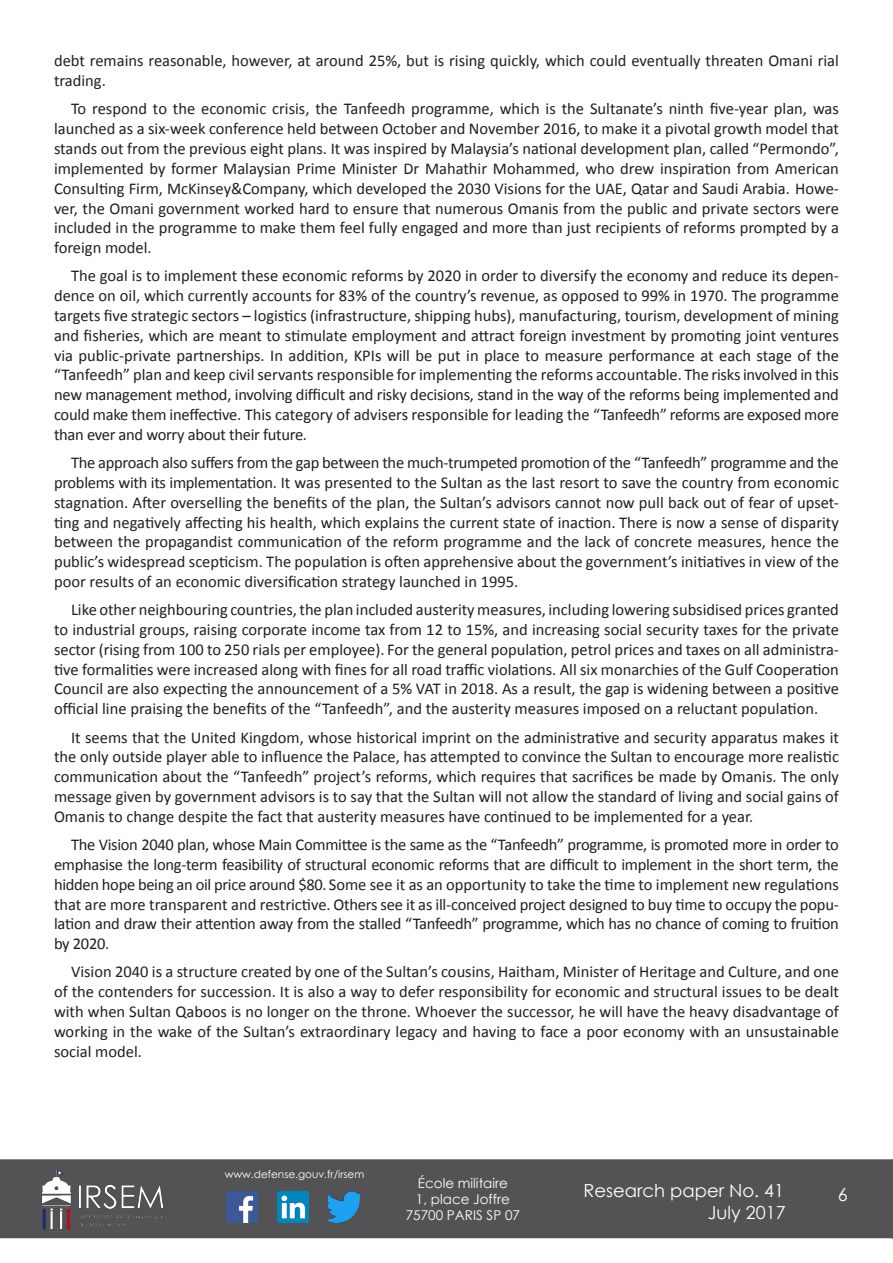
<style>
.page{position:relative;width:893px;height:1263px;background:#fff}
.page>*{position:absolute;margin:0;border:0;box-sizing:border-box;transform-origin:0 0}
.t1{font:18px/21.6px "Century Gothic";color:#fff;text-align:right}
.Texte_courant{font:16.5px/19.8px "Calibri";color:#231f20;text-align:justify}
.t2{font:13.5px/16.2px "Century Gothic";color:#fff;text-align:center}
.t3{font:10.5px "Century Gothic";color:#fff}
</style>
<div class="page">
<div style="left:0;top:1159px;width:893px;height:79px;background:#535355;border:2px solid #535355"></div>
<img style="left:38px;top:1161px;width:127px;height:75px">
<img style="left:226px;top:1191px;width:32px;height:32px">
<img style="left:277px;top:1191px;width:32px;height:32px">
<img style="left:328px;top:1191px;width:32px;height:32px">
<svg style="left:891px;top:1159px;width:2px;height:79px"></svg>
<p class="Texte_courant" style="left:54px;top:51px;width:786px">debt remains reasonable, however, at around 25%, but is rising quickly, which could eventually threaten Omani rial trading.</p>
<p class="Texte_courant" style="left:54px;top:99px;width:786px;text-indent:17px">To respond to the economic crisis, the Tanfeedh programme, which is the Sultanate’s ninth five-year plan, was launched as a six-week conference held between October and November 2016, to make it a pivotal growth model that stands out from the previous eight plans. It was inspired by Malaysia’s national development plan, called “Permondo”, implemented by former Malaysian Prime Minister Dr Mahathir Mohammed, who drew inspiration from American Consulting Firm, McKinsey&amp;Company, which developed the 2030 Visions for the UAE, Qatar and Saudi Arabia. Howe&shy;ver, the Omani government worked hard to ensure that numerous Omanis from the public and private sectors were included in the programme to make them feel fully engaged and more than just recipients of reforms prompted by a foreign model.</p>
<p class="Texte_courant" style="left:54px;top:266px;width:786px;text-indent:17px">The goal is to implement these economic reforms by 2020 in order to diversify the economy and reduce its depen&shy;dence on oil, which currently accounts for 83% of the country’s revenue, as opposed to 99% in 1970. The programme targets five strategic sectors – logistics (infrastructure, shipping hubs), manufacturing, tourism, development of mining and fisheries, which are meant to stimulate employment and attract foreign investment by promoting joint ventures via public-private partnerships. In addition, KPIs will be put in place to measure performance at each stage of the “Tanfeedh” plan and keep civil servants responsible for implementing the reforms accountable. The risks involved in this new management method, involving difficult and risky decisions, stand in the way of the reforms being implemented and could make them ineffective. This category of advisers responsible for leading the “Tanfeedh” reforms are exposed more than ever and worry about their future.</p>
<p class="Texte_courant" style="left:54px;top:453px;width:786px;text-indent:17px">The approach also suffers from the gap between the much-trumpeted promotion of the “Tanfeedh” programme and the problems with its implementation. It was presented to the Sultan as the last resort to save the country from economic stagnation. After overselling the benefits of the plan, the Sultan’s advisors cannot now pull back out of fear of upset&shy;ting and negatively affecting his health, which explains the current state of inaction. There is now a sense of disparity between the propagandist communication of the reform programme and the lack of concrete measures, hence the public’s widespread scepticism. The population is often apprehensive about the government’s initiatives in view of the poor results of an economic diversification strategy launched in 1995.</p>
<p class="Texte_courant" style="left:54px;top:600px;width:786px;text-indent:17px">Like other neighbouring countries, the plan included austerity measures, including lowering subsidised prices granted to industrial groups, raising corporate income tax from 12 to 15%, and increasing social security taxes for the private sector (rising from 100 to 250 rials per employee). For the general population, petrol prices and taxes on all administra&shy;tive formalities were increased along with fines for all road traffic violations. All six monarchies of the Gulf Cooperation Council are also expecting the announcement of a 5% VAT in 2018. As a result, the gap is widening between a positive official line praising the benefits of the “Tanfeedh”, and the austerity measures imposed on a reluctant population.</p>
<p class="Texte_courant" style="left:54px;top:727px;width:786px;text-indent:17px">It seems that the United Kingdom, whose historical imprint on the administrative and security apparatus makes it the only outside player able to influence the Palace, has attempted to convince the Sultan to encourage more realistic communication about the “Tanfeedh” project’s reforms, which requires that sacrifices be made by Omanis. The only message given by government advisors is to say that the Sultan will not allow the standard of living and social gains of Omanis to change despite the fact that austerity measures have continued to be implemented for a year.</p>
<p class="Texte_courant" style="left:54px;top:835px;width:786px;text-indent:17px">The Vision 2040 plan, whose Main Committee is the same as the “Tanfeedh” programme, is promoted more in order to emphasise the long-term feasibility of structural economic reforms that are difficult to implement in the short term, the hidden hope being an oil price around $80. Some see it as an opportunity to take the time to implement new regulations that are more transparent and restrictive. Others see it as ill-conceived project designed to buy time to occupy the popu&shy;lation and draw their attention away from the stalled “Tanfeedh” programme, which has no chance of coming to fruition by 2020.</p>
<p class="Texte_courant" style="left:54px;top:962px;width:786px;text-indent:17px">Vision 2040 is a structure created by one of the Sultan’s cousins, Haitham, Minister of Heritage and Culture, and one of the contenders for succession. It is also a way to defer responsibility for economic and structural issues to be dealt with when Sultan Qaboos is no longer on the throne. Whoever the successor, he will have the heavy disadvantage of working in the wake of the Sultan’s extraordinary legacy and having to face a poor economy with an unsustainable social model.</p>
<p class="t3" style="left:225px;top:1166px;width:141px">www.defense.gouv.fr/irsem</p>
<p class="t2" style="left:406px;top:1174px;width:116px">École militaire<br>1, place Joffre<br>75700 PARIS SP 07</p>
<p class="t1" style="left:584px;top:1179px;width:204px">Research paper No. 41<br>July 2017</p>
<p class="t1" style="left:838px;top:1183px;width:11px">6</p>
</div>
